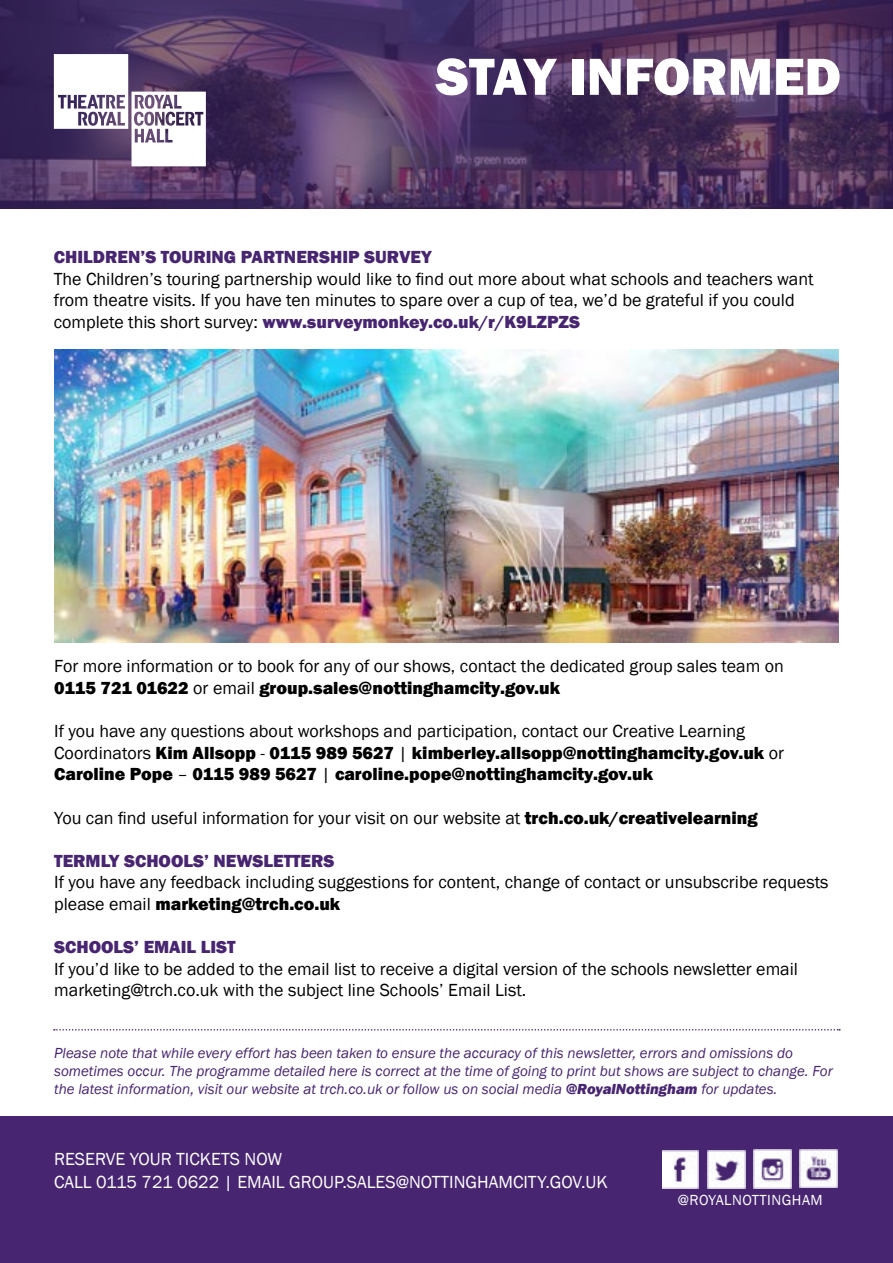
<style>
.page{position:relative;width:893px;height:1263px;background:#fff}
.page>*{position:absolute;margin:0;border:0;box-sizing:border-box;transform-origin:0 0}
.t1{font:800 54px "Franklin Gothic";color:#fff}
.t2{font:18px/21.6px "Franklin Gothic";color:#000}
.t3{font:800 18px/21.6px "Franklin Gothic";color:#000}
.t4{font:800 18px "Franklin Gothic";color:#472570}
.t5{font:18px/22.5px "Franklin Gothic";color:#fff}
.t6{font:italic 15px/18px "Franklin Gothic";color:#472570}
.t7{font:15px "Franklin Gothic";letter-spacing:.03em;color:#fff}
.s1{font-weight:800;color:#472570}
.s2{font-weight:800}
.s3{font-weight:400}
</style>
<div class="page">
<svg style="left:0;top:0;width:893px;height:208px;background:#4e3562"></svg>
<svg style="left:54px;top:54px;width:152px;height:112px"></svg>
<div style="left:0;top:1116px;width:893px;height:147px;background:#472570"></div>
<img style="left:663px;top:1150px;width:36px;height:39px">
<img style="left:707px;top:1150px;width:38px;height:39px">
<img style="left:753px;top:1150px;width:39px;height:38px">
<img style="left:799px;top:1149px;width:39px;height:39px">
<img style="left:54px;top:349px;width:785px;height:294px">
<svg style="left:54px;top:1029px;width:786px;height:1px"></svg>
<h1 class="t1" style="left:436px;top:42px;width:407px">STAY INFORMED</h1>
<p class="t4" style="left:54px;top:245px;width:379px">CHILDREN’S TOURING PARTNERSHIP SURVEY</p>
<p class="t2" style="left:54px;top:268px;width:761px">The Children’s touring partnership would like to find out more about what schools and teachers want from theatre visits. If you have ten minutes to spare over a cup of tea, we’d be grateful if you could complete this short survey: <span class="s1">www.surveymonkey.co.uk/r/K9LZPZS</span></p>
<p class="t2" style="left:54px;top:656px;width:731px">For more information or to book for any of our shows, contact the dedicated group sales team on<br><span class="s2">0115 721 01622</span> or email <span class="s2">group.sales@nottinghamcity.gov.uk</span></p>
<p class="t3" style="left:54px;top:720px;width:731px"><span class="s3">If you have any questions about workshops and participation, contact our Creative Learning<br>Coordinators</span> Kim Allsopp <span class="s3">-</span> 0115 989 5627 <span class="s3">|</span> kimberley.allsopp@nottinghamcity.gov.uk <span class="s3">or<br></span>Caroline Pope <span class="s3">–</span> 0115 989 5627 <span class="s3">|</span> caroline.pope@nottinghamcity.gov.uk</p>
<p class="t2" style="left:54px;top:807px;width:705px">You can find useful information for your visit on our website at <span class="s2">trch.co.uk/creativelearning</span></p>
<p class="t4" style="left:54px;top:849px;width:282px">TERMLY SCHOOLS’ NEWSLETTERS</p>
<p class="t2" style="left:54px;top:872px;width:776px">If you have any feedback including suggestions for content, change of contact or unsubscribe requests please email <span class="s2">marketing@trch.co.uk</span></p>
<p class="t4" style="left:54px;top:935px;width:183px">SCHOOLS’ EMAIL LIST</p>
<p class="t2" style="left:54px;top:958px;width:745px">If you’d like to be added to the email list to receive a digital version of the schools newsletter email marketing@trch.co.uk with the subject line Schools’ Email List.</p>
<p class="t6" style="left:54px;top:1044px;width:780px">Please note that while every effort has been taken to ensure the accuracy of this newsletter, errors and omissions do sometimes occur. The programme detailed here is correct at the time of going to print but shows are subject to change. For the latest information, visit our website at trch.co.uk or follow us on social media <span class="s2">@RoyalNottingham</span> for updates.</p>
<p class="t5" style="left:54px;top:1148px;width:555px">RESERVE YOUR TICKETS NOW<br>CALL 0115 721 0622 | EMAIL GROUP.SALES@NOTTINGHAMCITY.GOV.UK</p>
<p class="t7" style="left:678px;top:1191px;width:146px">@ROYALNOTTINGHAM</p>
</div>
